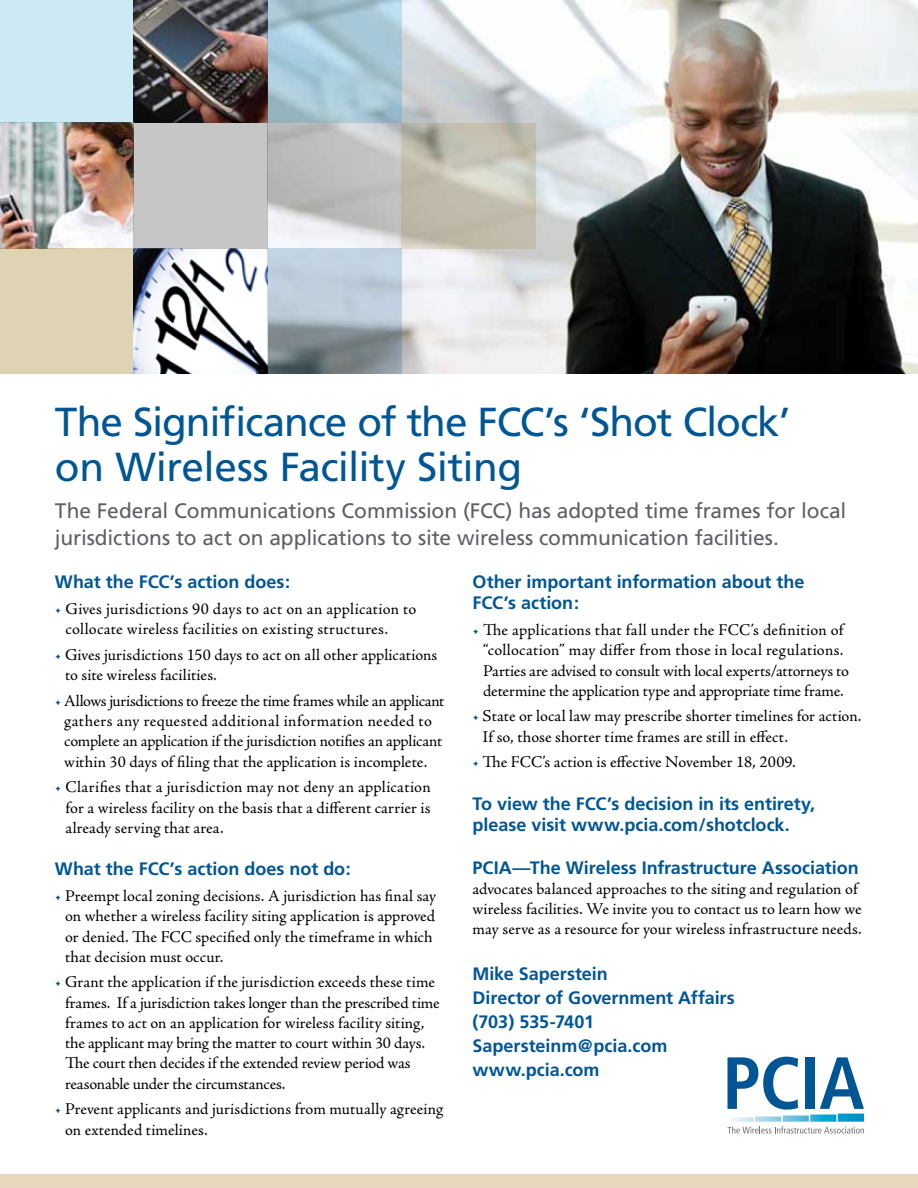
<style>
.page{position:relative;width:918px;height:1188px;background:#fff}
.page>*{position:absolute;margin:0;border:0;box-sizing:border-box;transform-origin:0 0}
.t1{font:40.5px/45px "Frutiger";letter-spacing:-.02em;color:#005695}
.t2{font:21px/27px "Frutiger";letter-spacing:-.005em;color:#615f63}
.t3{font:700 18px/24px "Frutiger";color:#005695}
.t4{font:16.5px/20.2px "Adobe Jenson Pro";letter-spacing:.005em;color:#000}
.s1{color:#005695}
</style>
<div class="page">
<img style="left:267px;top:0;width:651px;height:374px">
<img style="left:133px;top:248px;width:134px;height:126px">
<img style="left:133px;top:0;width:134px;height:123px">
<img style="left:0;top:123px;width:133px;height:125px">
<svg style="left:267px;top:248px;width:134px;height:126px;background:#a2b1bb"></svg>
<div style="left:0;top:248px;width:133px;height:126px;background:#ded3b3"></div>
<svg style="left:401px;top:123px;width:135px;height:125px;background:#c1beaf"></svg>
<div style="left:133px;top:123px;width:134px;height:125px;background:#c6c6c7"></div>
<div style="left:0;top:0;width:133px;height:123px;background:#cde9f3"></div>
<svg style="left:267px;top:0;width:134px;height:123px;background:#a5c4d2"></svg>
<svg style="left:727px;top:1057px;width:137px;height:77px"></svg>
<div style="left:0;top:1174px;width:918px;height:14px;background:#e7d8bd"></div>
<h1 class="t1" style="left:55px;top:399px;width:737px">The Significance of the FCC’s ‘Shot Clock’ on Wireless Facility Siting</h1>
<p class="t2" style="left:55px;top:497px;width:793px">The Federal Communications Commission (FCC) has adopted time frames for local jurisdictions to act on applications to site wireless communication facilities.</p>
<p class="t3" style="left:55px;top:570px;width:237px">What the FCC’s action does:</p>
<p class="t4" style="left:66px;top:599px;width:352px;text-indent:-11px"><span class="s1">•</span> Gives jurisdictions 90 days to act on an application to collocate wireless facilities on existing structures.</p>
<p class="t4" style="left:65px;top:645px;width:374px;text-indent:-10px"><span class="s1">•</span> Gives jurisdictions 150 days to act on all other applications to site wireless facilities.</p>
<p class="t4" style="left:55px;top:691px;width:391px;text-align:center"><span class="s1">•</span> Allows jurisdictions to freeze the time frames while an applicant gathers any requested additional information needed to complete an application if the jurisdiction notifies an applicant within 30 days of filing that the application is incomplete.</p>
<p class="t4" style="left:66px;top:777px;width:367px;text-align:justify;text-indent:-11px"><span class="s1">•</span> Clarifies that a jurisdiction may not deny an application for a wireless facility on the basis that a different carrier is already serving that area.</p>
<p class="t3" style="left:55px;top:857px;width:298px">What the FCC’s action does not do:</p>
<p class="t4" style="left:65px;top:886px;width:373px;text-indent:-10px"><span class="s1">•</span> Preempt local zoning decisions. A jurisdiction has final say on whether a wireless facility siting application is approved or denied. The FCC specified only the timeframe in which that decision must occur.</p>
<p class="t4" style="left:65px;top:972px;width:376px;text-indent:-10px"><span class="s1">•</span> Grant the application if the jurisdiction exceeds these time frames. If a jurisdiction takes longer than the prescribed time frames to act on an application for wireless facility siting, the applicant may bring the matter to court within 30 days.<br>The court then decides if the extended review period was reasonable under the circumstances.</p>
<p class="t4" style="left:65px;top:1099px;width:380px;text-indent:-10px"><span class="s1">•</span> Prevent applicants and jurisdictions from mutually agreeing on extended timelines.</p>
<p class="t3" style="left:472px;top:572px;width:334px;line-height:21px">Other important information about the<br>FCC’s action:</p>
<p class="t4" style="left:483px;top:620px;width:367px;text-indent:-11px"><span class="s1">•</span> The applications that fall under the FCC’s definition of “collocation” may differ from those in local regulations.<br>Parties are advised to consult with local experts/attorneys to determine the application type and appropriate time frame.</p>
<p class="t4" style="left:483px;top:706px;width:380px;text-indent:-10px"><span class="s1">•</span> State or local law may prescribe shorter timelines for action.<br>If so, those shorter time frames are still in effect.</p>
<p class="t4" style="left:472px;top:752px;width:325px"><span class="s1">•</span> The FCC’s action is effective November 18, 2009.</p>
<p class="t3" style="left:472px;top:793px;width:344px;line-height:21px">To view the FCC’s decision in its entirety, please visit www.pcia.com/shotclock.</p>
<p class="t3" style="left:472px;top:855px;width:388px">PCIA—The Wireless Infrastructure Association</p>
<p class="t4" style="left:472px;top:879px;width:391px">advocates balanced approaches to the siting and regulation of wireless facilities. We invite you to contact us to learn how we may serve as a resource for your wireless infrastructure needs.</p>
<p class="t3" style="left:472px;top:962px;width:264px">Mike Saperstein<br>Director of Government Affairs (703) 535-7401<br>Sapersteinm@pcia.com www.pcia.com</p>
</div>
